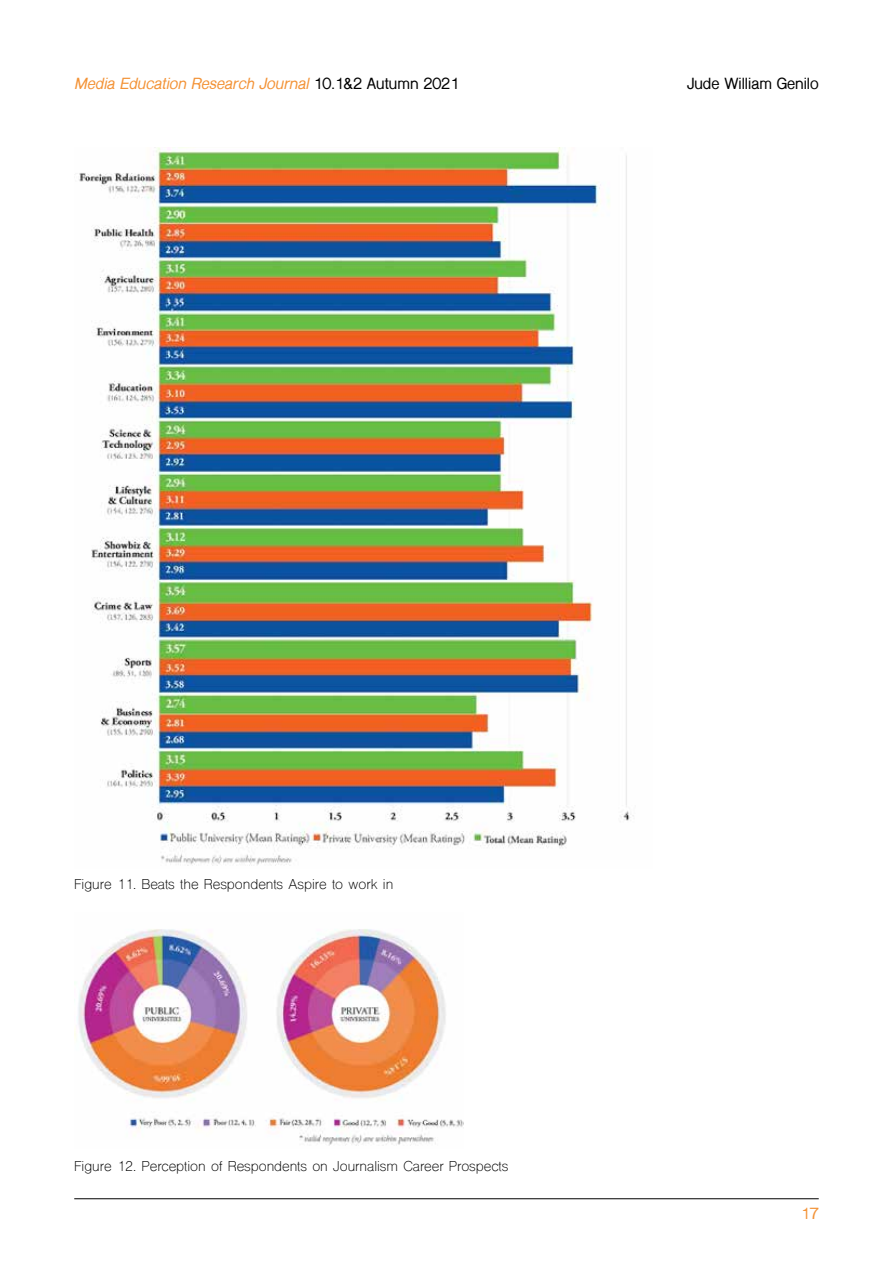
<style>
.page{position:relative;width:893px;height:1263px;background:#fff}
.page>*{position:absolute;margin:0;border:0;box-sizing:border-box;transform-origin:0 0}
.t1{font:italic 700 15px "Shree Dev 0714";color:#f39337}
.t2{font:700 15px "Shree Dev 0714";color:#000}
.t3{font:700 15px "Shree Dev 0714";color:#f39337}
.t4{font:13.5px "Shree Dev 0714";color:#000}
.s1{font-style:normal;color:#000}
</style>
<div class="page">
<hr style="left:74px;top:1198px;width:745px;height:1px;background:#000">
<img style="left:79px;top:148px;width:555px;height:718px">
<img style="left:75px;top:929px;width:388px;height:217px">
<p class="t1" style="left:74px;top:75px;width:386px">Media Education Research Journal <span class="s1">10.1&amp;2 Autumn 2021</span></p>
<p class="t2" style="left:687px;top:75px;width:133px">Jude William Genilo</p>
<p class="t4" style="left:74px;top:876px;width:321px">Figure 11. Beats the Respondents Aspire to work in</p>
<p class="t4" style="left:74px;top:1158px;width:435px">Figure 12. Perception of Respondents on Journalism Career Prospects</p>
<p class="t3" style="left:801px;top:1205px;width:19px">17</p>
</div>
